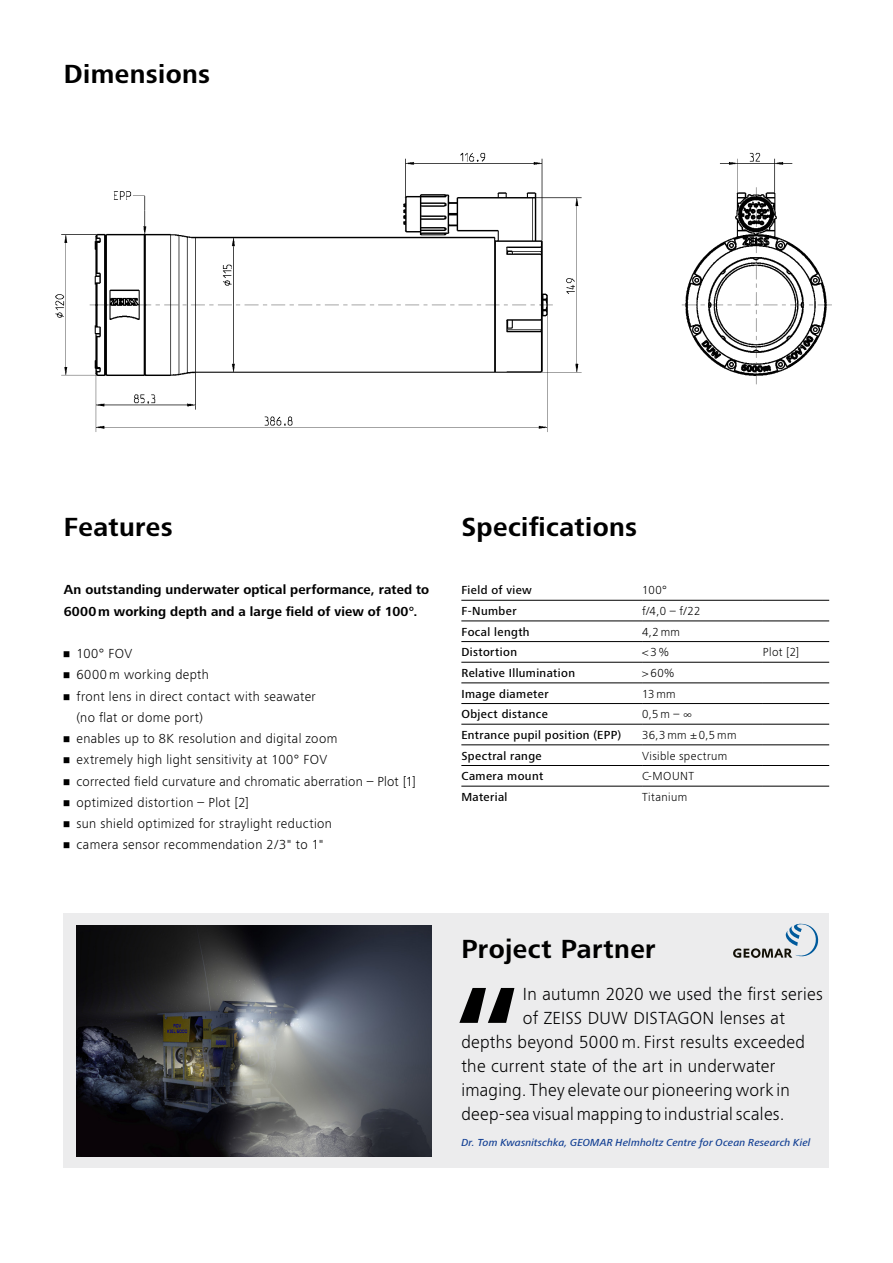
<style>
.page{position:relative;width:893px;height:1263px;background:#fff}
.page>*{position:absolute;margin:0;border:0;box-sizing:border-box;transform-origin:0 0}
.t1{font:700 27px "ZEISS Frutiger Next W1 G";letter-spacing:.015em;color:#000}
.t2{font:300 18px "ZEISS Frutiger Next W1 G";letter-spacing:.015em;color:#000}
.t3{font:300 13.5px/21.1px "ZEISS Frutiger Next W1 G";letter-spacing:.025em;color:#000}
.t4{font:700 13.5px/21.1px "ZEISS Frutiger Next W1 G";letter-spacing:.01em;color:#000}
.t5{font:500 12px "ZEISS Frutiger Next W1 G";letter-spacing:.035em;color:#000}
.t6{font:300 12px "ZEISS Frutiger Next W1 G";letter-spacing:.035em;color:#000}
.t7{font:10.5px "ZEISS Frutiger Next W1 G Med It";letter-spacing:.015em;color:#134094}
</style>
<div class="page">
<div style="left:64px;top:913px;width:765px;height:254px;background:#ececed"></div>
<img style="left:55px;top:152px;width:777px;height:280px">
<hr style="left:461px;top:600px;width:181px;height:1px;background:#000">
<hr style="left:642px;top:600px;width:121px;height:1px;background:#000">
<hr style="left:763px;top:600px;width:66px;height:1px;background:#000">
<hr style="left:461px;top:621px;width:181px;height:1px;background:#000">
<hr style="left:642px;top:621px;width:121px;height:1px;background:#000">
<hr style="left:763px;top:621px;width:66px;height:1px;background:#000">
<hr style="left:461px;top:641px;width:181px;height:1px;background:#000">
<hr style="left:642px;top:641px;width:121px;height:1px;background:#000">
<hr style="left:763px;top:641px;width:66px;height:1px;background:#000">
<hr style="left:461px;top:662px;width:181px;height:1px;background:#000">
<hr style="left:642px;top:662px;width:121px;height:1px;background:#000">
<hr style="left:763px;top:662px;width:66px;height:1px;background:#000">
<hr style="left:461px;top:683px;width:181px;height:1px;background:#000">
<hr style="left:642px;top:683px;width:121px;height:1px;background:#000">
<hr style="left:763px;top:683px;width:66px;height:1px;background:#000">
<hr style="left:461px;top:703px;width:181px;height:1px;background:#000">
<hr style="left:642px;top:703px;width:121px;height:1px;background:#000">
<hr style="left:763px;top:703px;width:66px;height:1px;background:#000">
<hr style="left:461px;top:724px;width:181px;height:1px;background:#000">
<hr style="left:642px;top:724px;width:121px;height:1px;background:#000">
<hr style="left:763px;top:724px;width:66px;height:1px;background:#000">
<hr style="left:461px;top:744px;width:181px;height:1px;background:#000">
<hr style="left:642px;top:744px;width:121px;height:1px;background:#000">
<hr style="left:763px;top:744px;width:66px;height:1px;background:#000">
<hr style="left:461px;top:765px;width:181px;height:1px;background:#000">
<hr style="left:642px;top:765px;width:121px;height:1px;background:#000">
<hr style="left:763px;top:765px;width:66px;height:1px;background:#000">
<hr style="left:461px;top:786px;width:181px;height:1px;background:#000">
<hr style="left:642px;top:786px;width:121px;height:1px;background:#000">
<hr style="left:763px;top:786px;width:66px;height:1px;background:#000">
<svg style="left:459px;top:988px;width:55px;height:35px"></svg>
<img style="left:77px;top:925px;width:355px;height:231px">
<svg style="left:733px;top:924px;width:85px;height:34px"></svg>
<h1 class="t1" style="left:64px;top:55px;width:148px">Dimensions</h1>
<h1 class="t1" style="left:64px;top:508px;width:111px">Features</h1>
<h1 class="t1" style="left:461px;top:508px;width:177px">Specifications</h1>
<p class="t4" style="left:64px;top:579px;width:367px">An outstanding underwater optical performance, rated to<br>6000 m working depth and a large field of view of 100°.</p>
<p class="t3" style="left:64px;top:642px;width:70px">• 100° FOV</p>
<p class="t3" style="left:64px;top:664px;width:147px">• 6000 m working depth</p>
<p class="t3" style="left:77px;top:685px;width:241px;text-indent:-13px">• front lens in direct contact with seawater (no flat or dome port)</p>
<p class="t3" style="left:64px;top:727px;width:275px">• enables up to 8K resolution and digital zoom</p>
<p class="t3" style="left:64px;top:748px;width:265px">• extremely high light sensitivity at 100° FOV</p>
<p class="t3" style="left:64px;top:770px;width:354px">• corrected field curvature and chromatic aberration – Plot [1]</p>
<p class="t3" style="left:64px;top:791px;width:187px">• optimized distortion – Plot [2]</p>
<p class="t3" style="left:64px;top:812px;width:270px">• sun shield optimized for straylight reduction</p>
<p class="t3" style="left:64px;top:833px;width:262px">• camera sensor recommendation 2/3" to 1"</p>
<p class="t5" style="left:461px;top:582px;width:72px">Field of view</p>
<p class="t6" style="left:642px;top:582px;width:26px">100°</p>
<p class="t5" style="left:461px;top:602px;width:57px">F-Number</p>
<p class="t6" style="left:642px;top:603px;width:60px">f/4,0 – f/22</p>
<p class="t5" style="left:461px;top:623px;width:70px">Focal length</p>
<p class="t6" style="left:642px;top:623px;width:40px">4,2 mm</p>
<p class="t5" style="left:461px;top:644px;width:57px">Distortion</p>
<p class="t6" style="left:642px;top:644px;width:28px">&lt;3%</p>
<p class="t6" style="left:763px;top:644px;width:38px">Plot [2]</p>
<p class="t5" style="left:461px;top:664px;width:115px">Relative Illumination</p>
<p class="t6" style="left:642px;top:665px;width:34px">&gt; 60%</p>
<p class="t5" style="left:461px;top:685px;width:89px">Image diameter</p>
<p class="t6" style="left:642px;top:685px;width:35px">13 mm</p>
<p class="t5" style="left:461px;top:706px;width:88px">Object distance</p>
<p class="t6" style="left:642px;top:706px;width:52px">0,5 m – ∞</p>
<p class="t5" style="left:461px;top:726px;width:161px">Entrance pupil position (EPP)</p>
<p class="t6" style="left:642px;top:726px;width:96px">36,3 mm ± 0,5 mm</p>
<p class="t5" style="left:461px;top:747px;width:82px">Spectral range</p>
<p class="t6" style="left:642px;top:747px;width:87px">Visible spectrum</p>
<p class="t5" style="left:461px;top:768px;width:83px">Camera mount</p>
<p class="t6" style="left:642px;top:768px;width:54px">C-MOUNT</p>
<p class="t5" style="left:461px;top:788px;width:48px">Material</p>
<p class="t6" style="left:642px;top:788px;width:47px">Titanium</p>
<h1 class="t1" style="left:461px;top:930px;width:196px">Project Partner</h1>
<h2 class="t2" style="left:523px;top:981px;width:301px">In autumn 2020 we used the first series</h2>
<h2 class="t2" style="left:523px;top:1005px;width:264px">of ZEISS DUW DISTAGON lenses at</h2>
<h2 class="t2" style="left:461px;top:1029px;width:345px">depths beyond 5000 m. First results exceeded</h2>
<h2 class="t2" style="left:461px;top:1053px;width:315px">the current state of the art in underwater</h2>
<h2 class="t2" style="left:461px;top:1077px;width:330px">imaging. They elevate our pioneering work in</h2>
<h2 class="t2" style="left:461px;top:1101px;width:325px">deep-sea visual mapping to industrialscales.</h2>
<p class="t7" style="left:461px;top:1135px;width:351px">Dr. Tom Kwasnitschka, GEOMAR Helmholtz Centre for Ocean Research Kiel</p>
</div>
